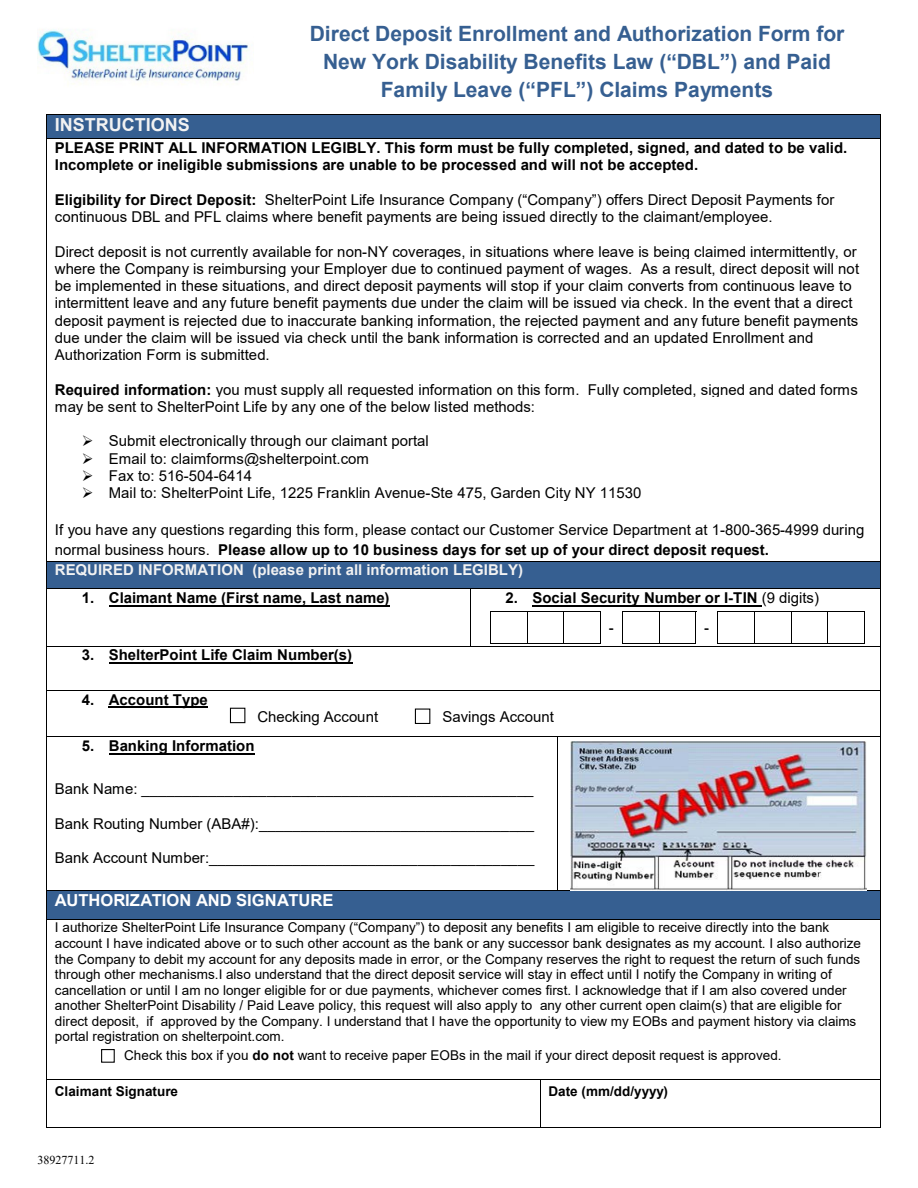
<style>
.page{position:relative;width:918px;height:1188px;background:#fff}
.page>*{position:absolute;margin:0;border:0;box-sizing:border-box;transform-origin:0 0}
.t1{font:700 21px/27.8px "Arial";color:#365f91;text-align:center}
.t2{font:700 18px "Arial";color:#f2f2f2}
.t3{font:700 16.5px "Arial";color:#fff}
.t4{font:700 16.5px "Calibri";color:#000}
.t5{font:15px/17.2px "Arial";color:#000}
.t6{font:700 15px/17.2px "Arial";letter-spacing:.005em;color:#000}
.t7{font:700 15px "Arial";color:#f2f2f2}
.t8{font:13.5px/15.6px "Arial";letter-spacing:.005em;color:#000}
.t9{font:700 13.5px "Arial";color:#000}
.t10{font:12px "Times New Roman";letter-spacing:-.005em;color:#000}
.s1{font-weight:700}
.s2{font-weight:400}
</style>
<div class="page">
<img style="left:38px;top:29px;width:211px;height:52px">
<div style="left:55px;top:114px;width:817px;height:24px;background:#365f91"></div>
<hr style="left:47px;top:114px;width:833px;height:1px;background:#000">
<svg style="left:46px;top:114px;width:1px;height:25px"></svg>
<hr style="left:47px;top:138px;width:833px;height:1px;background:#000">
<svg style="left:880px;top:114px;width:1px;height:25px"></svg>
<hr style="left:46px;top:139px;width:1px;height:422px;background:#000">
<hr style="left:880px;top:139px;width:1px;height:422px;background:#000">
<div style="left:47px;top:562px;width:833px;height:26px;background:#365f91"></div>
<hr style="left:47px;top:561px;width:833px;height:1px;background:#000">
<hr style="left:109px;top:605px;width:281px;height:1px;background:#000">
<hr style="left:532px;top:605px;width:230px;height:1px;background:#000">
<svg style="left:46px;top:561px;width:1px;height:28px"></svg>
<hr style="left:47px;top:588px;width:423px;height:1px;background:#000">
<hr style="left:471px;top:588px;width:409px;height:1px;background:#000">
<svg style="left:880px;top:561px;width:1px;height:28px"></svg>
<hr style="left:46px;top:589px;width:1px;height:57px;background:#000">
<hr style="left:470px;top:589px;width:1px;height:57px;background:#000">
<hr style="left:880px;top:589px;width:1px;height:57px;background:#000">
<hr style="left:109px;top:662px;width:243px;height:2px;background:#000">
<hr style="left:47px;top:646px;width:423px;height:1px;background:#000">
<hr style="left:471px;top:646px;width:409px;height:1px;background:#000">
<hr style="left:46px;top:646px;width:1px;height:44px;background:#000">
<hr style="left:880px;top:646px;width:1px;height:44px;background:#000">
<hr style="left:109px;top:706px;width:99px;height:2px;background:#000">
<hr style="left:47px;top:690px;width:833px;height:1px;background:#000">
<hr style="left:46px;top:691px;width:1px;height:45px;background:#000">
<hr style="left:880px;top:691px;width:1px;height:45px;background:#000">
<hr style="left:109px;top:753px;width:146px;height:1px;background:#000">
<hr style="left:47px;top:736px;width:510px;height:1px;background:#000">
<hr style="left:558px;top:736px;width:322px;height:1px;background:#000">
<hr style="left:46px;top:737px;width:1px;height:153px;background:#000">
<hr style="left:557px;top:737px;width:1px;height:153px;background:#000">
<hr style="left:880px;top:737px;width:1px;height:153px;background:#000">
<div style="left:55px;top:891px;width:817px;height:28px;background:#365f91"></div>
<hr style="left:47px;top:890px;width:510px;height:1px;background:#000">
<hr style="left:558px;top:890px;width:322px;height:1px;background:#000">
<svg style="left:46px;top:890px;width:1px;height:30px"></svg>
<hr style="left:47px;top:919px;width:833px;height:1px;background:#000">
<svg style="left:880px;top:890px;width:1px;height:30px"></svg>
<hr style="left:46px;top:920px;width:1px;height:124px;background:#000">
<hr style="left:880px;top:920px;width:1px;height:124px;background:#000">
<hr style="left:46px;top:1044px;width:1px;height:35px;background:#000">
<hr style="left:880px;top:1044px;width:1px;height:35px;background:#000">
<hr style="left:47px;top:1079px;width:493px;height:1px;background:#000">
<hr style="left:541px;top:1079px;width:339px;height:1px;background:#000">
<hr style="left:46px;top:1080px;width:1px;height:47px;background:#000">
<hr style="left:47px;top:1127px;width:493px;height:1px;background:#000">
<hr style="left:540px;top:1080px;width:1px;height:47px;background:#000">
<hr style="left:541px;top:1127px;width:339px;height:1px;background:#000">
<hr style="left:880px;top:1080px;width:1px;height:47px;background:#000">
<div style="left:230px;top:708px;width:15px;height:15px;border:1px solid #000"></div>
<div style="left:415px;top:709px;width:15px;height:15px;border:1px solid #000"></div>
<img style="left:570px;top:741px;width:297px;height:149px">
<div style="left:101px;top:1049px;width:14px;height:14px;border:1px solid #000"></div>
<hr style="left:490px;top:611px;width:111px;height:1px;background:#000">
<hr style="left:622px;top:611px;width:74px;height:1px;background:#000">
<hr style="left:717px;top:611px;width:148px;height:1px;background:#000">
<hr style="left:490px;top:612px;width:1px;height:32px;background:#000">
<hr style="left:490px;top:643px;width:37px;height:1px;background:#000">
<hr style="left:527px;top:612px;width:1px;height:32px;background:#000">
<hr style="left:527px;top:643px;width:37px;height:1px;background:#000">
<hr style="left:564px;top:612px;width:1px;height:32px;background:#000">
<hr style="left:564px;top:643px;width:36px;height:1px;background:#000">
<hr style="left:600px;top:612px;width:1px;height:32px;background:#000">
<hr style="left:622px;top:612px;width:1px;height:32px;background:#000">
<hr style="left:622px;top:643px;width:37px;height:1px;background:#000">
<hr style="left:659px;top:612px;width:1px;height:32px;background:#000">
<hr style="left:659px;top:643px;width:36px;height:1px;background:#000">
<hr style="left:695px;top:612px;width:1px;height:32px;background:#000">
<hr style="left:717px;top:612px;width:1px;height:32px;background:#000">
<hr style="left:717px;top:643px;width:37px;height:1px;background:#000">
<hr style="left:754px;top:612px;width:1px;height:32px;background:#000">
<hr style="left:755px;top:643px;width:36px;height:1px;background:#000">
<hr style="left:791px;top:612px;width:1px;height:32px;background:#000">
<hr style="left:791px;top:643px;width:36px;height:1px;background:#000">
<hr style="left:827px;top:612px;width:1px;height:32px;background:#000">
<hr style="left:828px;top:643px;width:36px;height:1px;background:#000">
<hr style="left:864px;top:612px;width:1px;height:32px;background:#000">
<h1 class="t1" style="left:310px;top:20px;width:536px">Direct Deposit Enrollment and Authorization Form for<br>New York Disability Benefits Law (“DBL”) and Paid<br>Family Leave (“PFL”) Claims Payments</h1>
<p class="t2" style="left:55px;top:112px;width:136px">INSTRUCTIONS</p>
<p class="t6" style="left:55px;top:139px;width:794px">PLEASE PRINT ALL INFORMATION LEGIBLY. This form must be fully completed, signed, and dated to be valid.<br>Incomplete or ineligible submissions are unable to be processed and will not be accepted.</p>
<p class="t5" style="left:55px;top:191px;width:781px"><span class="s1">Eligibility for Direct Deposit:</span> ShelterPoint Life Insurance Company (“Company”) offers Direct Deposit Payments for continuous DBL and PFL claims where benefit payments are being issued directly to the claimant/employee.</p>
<p class="t5" style="left:55px;top:243px;width:806px">Direct deposit is not currently available for non-NY coverages, in situations where leave is being claimed intermittently, or where the Company is reimbursing your Employer due to continued payment of wages. As a result, direct deposit will not be implemented in these situations, and direct deposit payments will stop if your claim converts from continuous leave to intermittent leave and any future benefit payments due under the claim will be issued via check. In the event that a direct deposit payment is rejected due to inaccurate banking information, the rejected payment and any future benefit payments due under the claim will be issued via check until the bank information is corrected and an updated Enrollment and Authorization Form is submitted.</p>
<p class="t5" style="left:55px;top:381px;width:804px"><span class="s1">Required information:</span> you must supply all requested information on this form. Fully completed, signed and dated forms may be sent to ShelterPoint Life by any one of the below listed methods:</p>
<p class="t5" style="left:82px;top:432px;width:348px">➢ Submit electronically through our claimant portal</p>
<p class="t5" style="left:82px;top:450px;width:289px">➢ Email to: claimforms@shelterpoint.com</p>
<p class="t5" style="left:82px;top:467px;width:172px">➢ Fax to: 516-504-6414</p>
<p class="t5" style="left:82px;top:484px;width:561px">➢ Mail to: ShelterPoint Life, 1225 Franklin Avenue-Ste 475, Garden City NY 11530</p>
<p class="t5" style="left:55px;top:520px;width:811px;line-height:19.8px">If you have any questions regarding this form, please contact our Customer Service Department at 1-800-365-4999 during normal business hours. <span class="s1">Please allow up to 10 business days for set up of your direct deposit request.</span></p>
<p class="t7" style="left:55px;top:560px;width:470px">REQUIRED INFORMATION (please print all information LEGIBLY)</p>
<p class="t6" style="left:82px;top:589px;width:309px">1. Claimant Name (First name, Last name)</p>
<p class="t6" style="left:505px;top:589px;width:315px">2. Social Security Number or I-TIN <span class="s2">(9 digits)</span></p>
<p class="t4" style="left:609px;top:621px;width:7px">‐</p>
<p class="t4" style="left:704px;top:621px;width:7px">‐</p>
<p class="t6" style="left:82px;top:647px;width:272px">3. ShelterPoint Life Claim Number(s)</p>
<p class="t6" style="left:82px;top:691px;width:128px">4. Account Type</p>
<p class="t5" style="left:257px;top:708px;width:122px">Checking Account</p>
<p class="t5" style="left:442px;top:708px;width:113px">Savings Account</p>
<p class="t6" style="left:82px;top:737px;width:174px">5. Banking Information</p>
<p class="t5" style="left:55px;top:780px;width:480px">Bank Name: _______________________________________________</p>
<p class="t5" style="left:55px;top:815px;width:481px">Bank Routing Number (ABA#):_________________________________</p>
<p class="t5" style="left:55px;top:849px;width:481px">Bank Account Number:_______________________________________</p>
<p class="t3" style="left:55px;top:889px;width:280px">AUTHORIZATION AND SIGNATURE</p>
<p class="t8" style="left:55px;top:920px;width:808px">I authorize ShelterPoint Life Insurance Company (“Company”) to deposit any benefits I am eligible to receive directly into the bank account I have indicated above or to such other account as the bank or any successor bank designates as my account. I also authorize the Company to debit my account for any deposits made in error, or the Company reserves the right to request the return of such funds through other mechanisms.I also understand that the direct deposit service will stay in effect until I notify the Company in writing of cancellation or until I am no longer eligible for or due payments, whichever comes first. I acknowledge that if I am also covered under another ShelterPoint Disability / Paid Leave policy, this request will also apply to any other current open claim(s) that are eligible for direct deposit, if approved by the Company. I understand that I have the opportunity to view my EOBs and payment history via claims portal registration on shelterpoint.com.</p>
<p class="t8" style="left:124px;top:1048px;width:659px">Check this box if you <span class="s1">do not</span> want to receive paper EOBs in the mail if your direct deposit request is approved.</p>
<p class="t9" style="left:55px;top:1082px;width:125px">Claimant Signature</p>
<p class="t9" style="left:548px;top:1082px;width:121px">Date (mm/dd/yyyy)</p>
<p class="t10" style="left:37px;top:1151px;width:59px">38927711.2</p>
</div>
